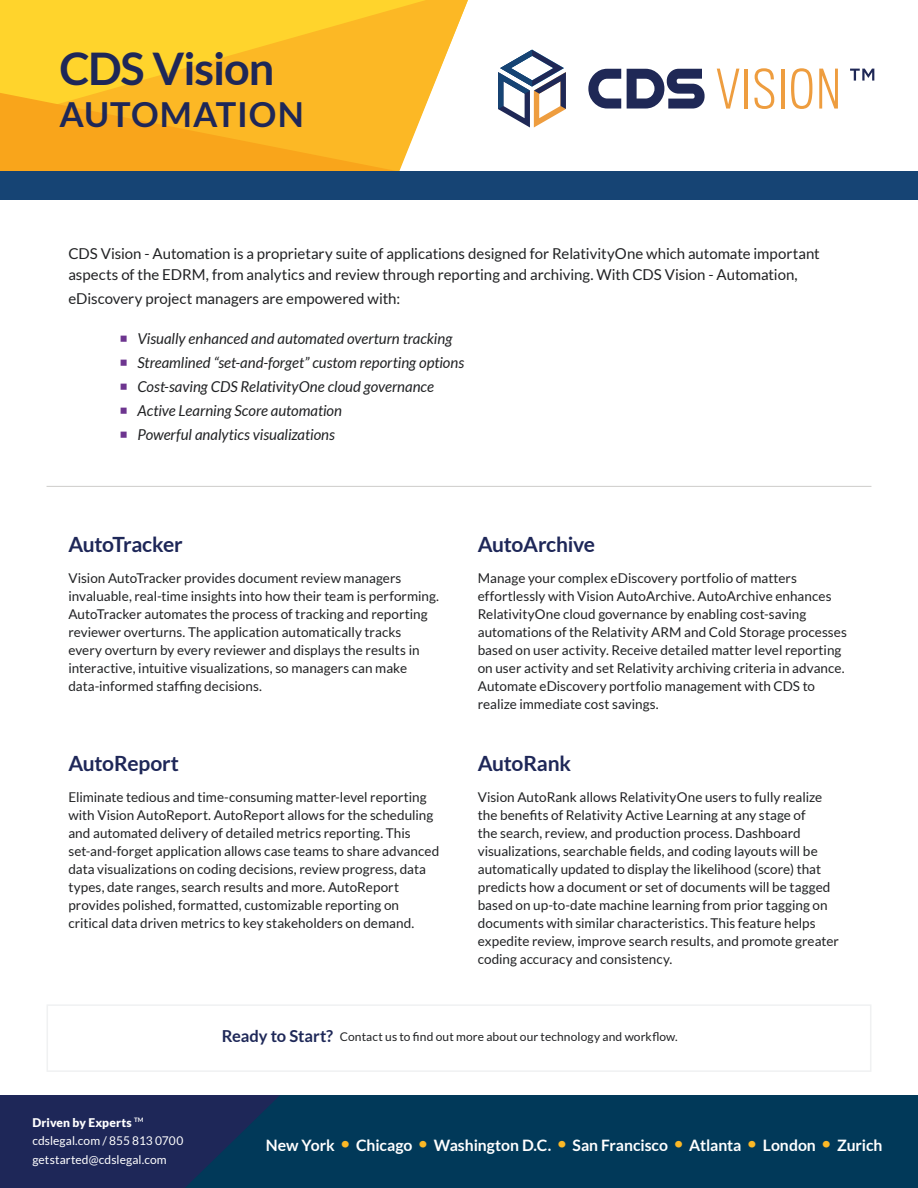
<style>
.page{position:relative;width:918px;height:1188px;background:#fff}
.page>*{position:absolute;margin:0;border:0;box-sizing:border-box;transform-origin:0 0}
.Document_Title{font:700 45px "Lato";letter-spacing:-.025em;color:#1e2758}
.Document_Title-2{font:700 34.5px "Lato";letter-spacing:.03em;color:#1e2758}
.Header_1{font:700 21px "Lato";letter-spacing:-.015em;color:#1e2758}
.t1{font:700 15.75px "Lato";letter-spacing:-.005em;color:#fff}
.Body_Copy{font:15px/21px "Lato";color:#212224}
.t2{font:italic 15px "Lato";color:#212224}
.t3{font:13.5px/18px "Lato";color:#212224}
.Box_Text_Style{font:12px "Lato";letter-spacing:.01em;color:#212224}
.t4{font:12px/18.9px "Lato";letter-spacing:.005em;color:#fff}
.s1{font-family:"Minion Pro";font-style:normal;font-size:21px;color:#6d358f}
.s2{font-weight:900}
.s3{font-weight:700;font-size:16.5px;color:#1e2858}
.s4{color:#fcb825}
</style>
<div class="page">
<svg style="left:0;top:0;width:468px;height:171px;fill:#ffd42c"></svg>
<svg style="left:0;top:60px;width:399px;height:111px;background:#fbb422"></svg>
<div style="left:0;top:171px;width:918px;height:28px;background:#164474"></div>
<svg style="left:588px;top:69px;width:33px;height:40px"></svg>
<svg style="left:627px;top:69px;width:78px;height:40px"></svg>
<svg style="left:717px;top:69px;width:22px;height:40px"></svg>
<hr style="left:745px;top:69px;width:3px;height:40px;background:#ee9d3f">
<svg style="left:754px;top:68px;width:20px;height:41px"></svg>
<hr style="left:781px;top:69px;width:3px;height:40px;background:#ee9d3f">
<svg style="left:791px;top:68px;width:21px;height:41px"></svg>
<svg style="left:819px;top:69px;width:19px;height:40px"></svg>
<svg style="left:498px;top:50px;width:68px;height:78px"></svg>
<svg style="left:850px;top:69px;width:24px;height:12px"></svg>
<div style="left:0;top:1095px;width:918px;height:93px;background:#1e2758"></div>
<div style="left:185px;top:1095px;width:733px;height:93px;background:#013959"></div>
<hr style="left:47px;top:486px;width:824px;height:1px;background:#ceccca">
<div style="left:47px;top:1004px;width:824px;height:68px;border:2px solid #f0f1f2"></div>
<p class="Document_Title" style="left:59px;top:42px;width:216px">CDS Vision</p>
<p class="Document_Title-2" style="left:59px;top:94px;width:246px">AUTOMATION</p>
<p class="Body_Copy" style="left:68px;top:243px;width:753px">CDS Vision - Automation is a proprietary suite of applications designed for RelativityOne which automate important aspects of the EDRM, from analytics and review through reporting and archiving. With CDS Vision - Automation,</p>
<p class="Body_Copy" style="left:68px;top:288px;width:333px">eDiscovery project managers are empowered with:</p>
<p class="t2" style="left:119px;top:330px;width:335px"><span class="s1">■</span> Visually enhanced and automated overturn tracking</p>
<p class="t2" style="left:119px;top:354px;width:346px"><span class="s1">■</span> Streamlined “set-and-forget” custom reporting options</p>
<p class="t2" style="left:119px;top:378px;width:316px"><span class="s1">■</span> Cost-saving CDS RelativityOne cloud governance</p>
<p class="t2" style="left:119px;top:402px;width:224px"><span class="s1">■</span> Active Learning Score automation</p>
<p class="t2" style="left:119px;top:426px;width:217px"><span class="s1">■</span> Powerful analytics visualizations</p>
<p class="Header_1" style="left:68px;top:532px;width:116px">AutoTracker</p>
<p class="t3" style="left:68px;top:569px;width:372px">Vision AutoTracker provides document review managers invaluable, real-time insights into how their team is performing.<br>AutoTracker automates the process of tracking and reporting reviewer overturns. The application automatically tracks<br>every overturn by every reviewer and displays the results in interactive, intuitive visualizations, so managers can make data-informed staffing decisions.</p>
<p class="Header_1" style="left:68px;top:751px;width:112px">AutoReport</p>
<p class="t3" style="left:68px;top:788px;width:372px">Eliminate tedious and time-consuming matter-level reporting with Vision AutoReport. AutoReport allows for the scheduling and automated delivery of detailed metrics reporting. This set-and-forget application allows case teams to share advanced data visualizations on coding decisions, review progress, data types, date ranges, search results and more. AutoReport provides polished, formatted, customizable reporting on critical data driven metrics to key stakeholders on demand.</p>
<p class="Header_1" style="left:478px;top:532px;width:119px">AutoArchive</p>
<p class="t3" style="left:478px;top:569px;width:371px">Manage your complex eDiscovery portfolio of matters effortlessly with Vision AutoArchive. AutoArchive enhances RelativityOne cloud governance by enabling cost-saving automations of the Relativity ARM and Cold Storage processes based on user activity. Receive detailed matter level reporting on user activity and set Relativity archiving criteria in advance.<br>Automate eDiscovery portfolio management with CDS to realize immediate cost savings.</p>
<p class="Header_1" style="left:478px;top:751px;width:95px">AutoRank</p>
<p class="t3" style="left:478px;top:788px;width:363px">Vision AutoRank allows RelativityOne users to fully realize the benefits of Relativity Active Learning at any stage of<br>the search, review, and production process. Dashboard visualizations, searchable fields, and coding layouts will be automatically updated to display the likelihood (score) that predicts how a document or set of documents will be tagged based on up-to-date machine learning from prior tagging on documents with similar characteristics. This feature helps expedite review, improve search results, and promote greater coding accuracy and consistency.</p>
<p class="t4" style="left:32px;top:1113px;width:152px"><span class="s2">Driven by Experts</span> <sup>TM </sup>cdslegal.com / 855 813 0700 getstarted@cdslegal.com</p>
<p class="Box_Text_Style" style="left:222px;top:1030px;width:458px"><span class="s3">Ready to Start?</span> Contact us to find out more about our technology and workflow.</p>
<p class="t1" style="left:266px;top:1136px;width:618px">New York <span class="s4">•</span> Chicago <span class="s4">•</span> Washington D.C. <span class="s4">•</span> San Francisco <span class="s4">•</span> Atlanta <span class="s4">•</span> London <span class="s4">•</span> Zurich</p>
</div>
